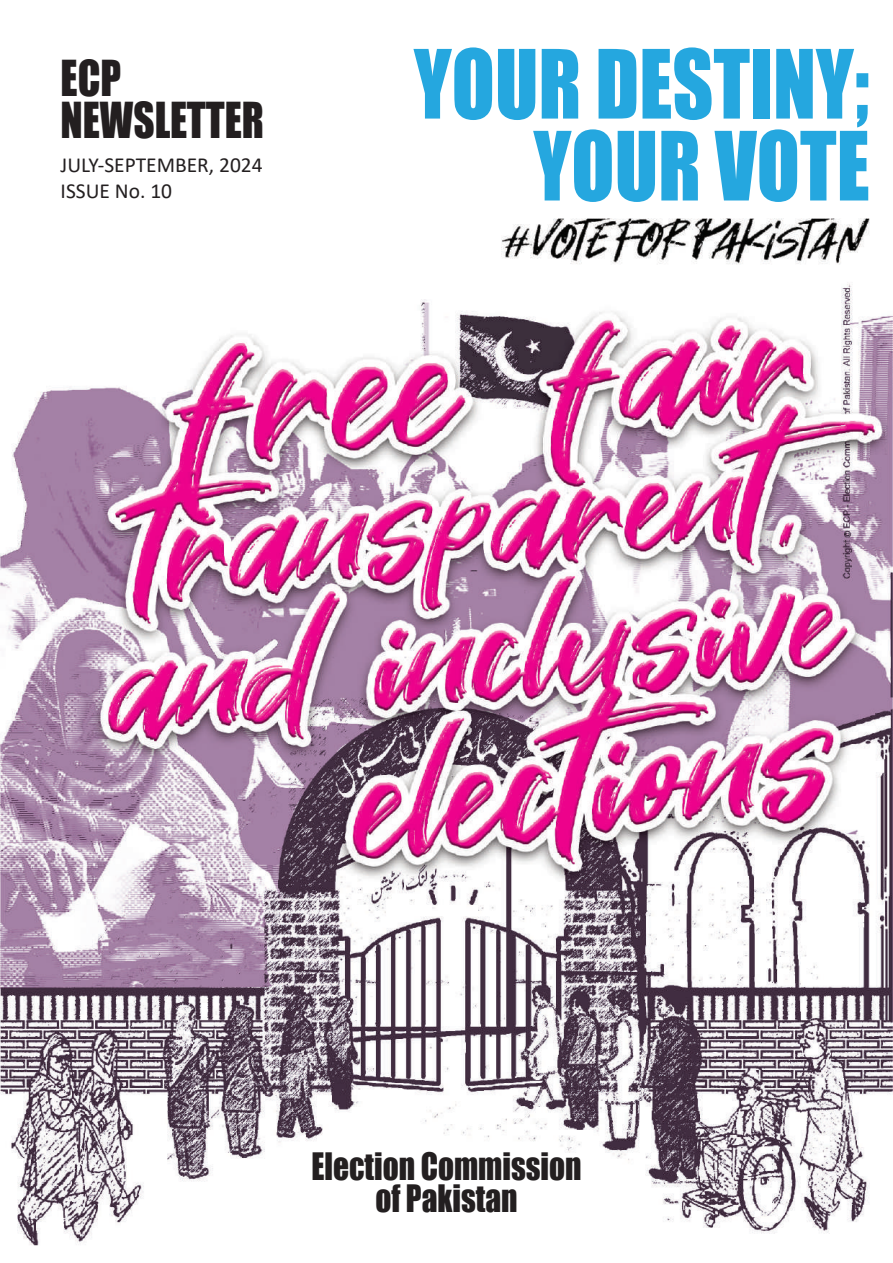
<style>
.page{position:relative;width:893px;height:1263px;background:#fff}
.page>*{position:absolute;margin:0;border:0;box-sizing:border-box;transform-origin:0 0}
.t1{font:88.05px/81.9px "Impact";color:#25a7df;text-align:right;scale:.9 1}
.t2{font:45.6px/42.3px "Impact";color:#231f20;scale:.9 1}
.t3{font:34.65px/32.2px "Impact";color:#231f20;text-align:center;scale:.9 1}
.t4{font:21.45px/25.8px "Calibri";color:#231f20}
</style>
<div class="page">
<img style="left:0;top:218px;width:893px;height:1028px">
<h2 class="t2" style="left:61px;top:56px;width:227px">ECP<br>NEWSLETTER</h2>
<p class="t4" style="left:61px;top:151px;width:204px">JULY-SEPTEMBER, 2024<br>ISSUE No. 10</p>
<h1 class="t1" style="left:414px;top:41px;width:508px">YOUR DESTINY;<br>YOUR VOTE</h1>
<h3 class="t3" style="left:311px;top:1149px;width:302px">Election Commission of Pakistan</h3>
</div>
